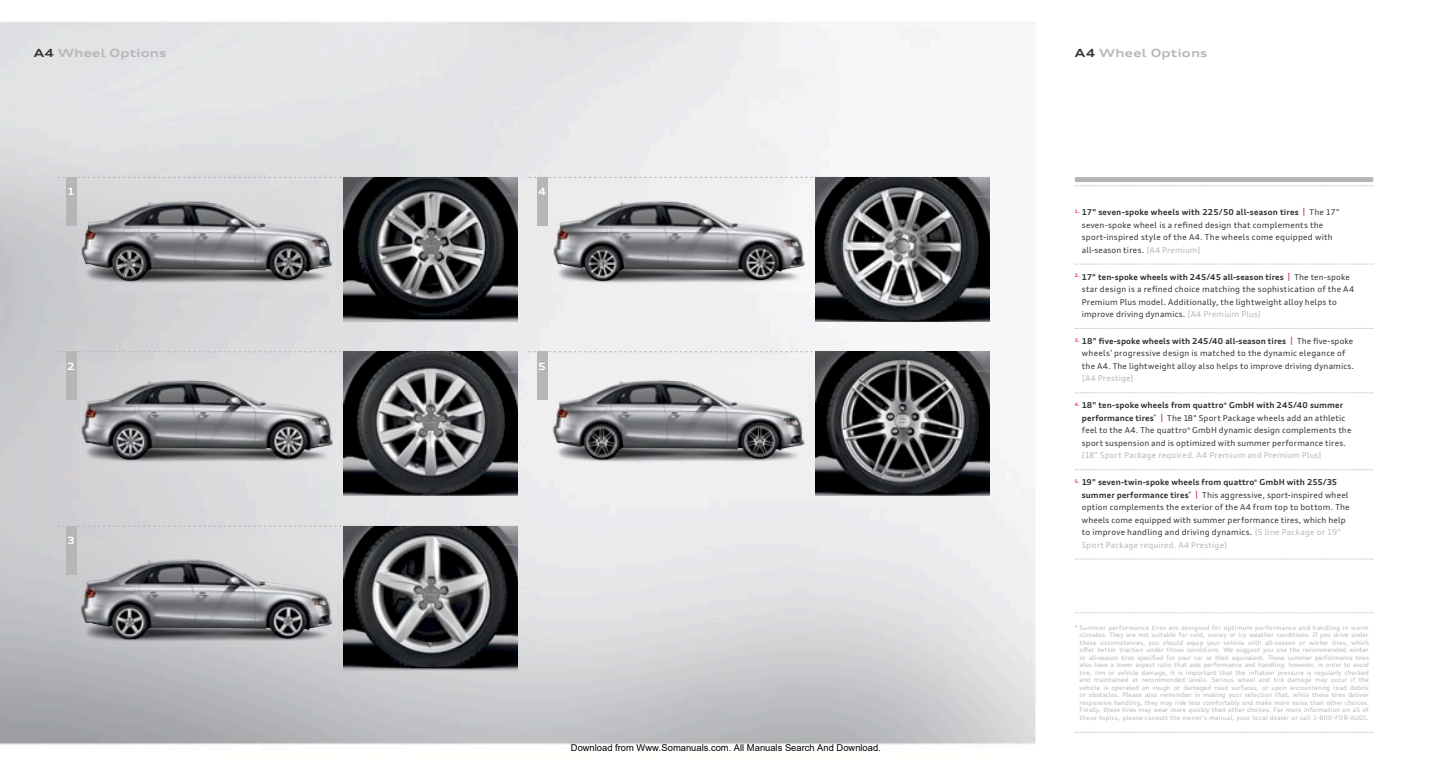
<style>
.page{position:relative;width:1452px;height:765px;background:#fff}
.page>*{position:absolute;margin:0;border:0;box-sizing:border-box;transform-origin:0 0}
.t1{font:700 expanded 11.25px "Audi Type";letter-spacing:.02em;color:#b5b6b8}
.t2{font:700 expanded 10px "Audi Type";color:#fff}
.t3{font:9.38px "Arial";color:#000}
.t4{font:8.12px/12.5px "Audi Type";letter-spacing:.025em;color:#343031}
.t5{font:8.12px "Audi Type";letter-spacing:.025em;color:#b5b6b8}
.t6{font:6.25px/7.5px "Audi Type";letter-spacing:.045em;color:#b5b6b8;text-align:justify}
.s1{color:#343031}
.s2{font-weight:700}
.s3{font-weight:700;color:#cf3448}
.s4{color:#b5b6b8}
</style>
<div class="page">
<img style="left:0;top:21px;width:1035px;height:724px">
<svg style="left:58px;top:177px;width:286px;height:1px"></svg>
<div style="left:66px;top:177px;width:10px;height:48px;background:#b5b6b8"></div>
<img style="left:344px;top:177px;width:174px;height:144px">
<img style="left:78px;top:185px;width:258px;height:108px">
<img style="left:82px;top:202px;width:250px;height:79px">
<svg style="left:58px;top:526px;width:286px;height:1px"></svg>
<div style="left:66px;top:526px;width:10px;height:48px;background:#b5b6b8"></div>
<img style="left:344px;top:526px;width:174px;height:144px">
<img style="left:79px;top:539px;width:257px;height:108px">
<img style="left:82px;top:561px;width:250px;height:78px">
<svg style="left:58px;top:352px;width:286px;height:1px"></svg>
<div style="left:66px;top:352px;width:10px;height:48px;background:#b5b6b8"></div>
<img style="left:344px;top:352px;width:174px;height:144px">
<img style="left:80px;top:363px;width:258px;height:108px">
<img style="left:82px;top:381px;width:250px;height:79px">
<svg style="left:528px;top:177px;width:287px;height:1px"></svg>
<div style="left:537px;top:177px;width:10px;height:48px;background:#b5b6b8"></div>
<div style="left:550px;top:185px;width:258px;height:108px;background:#efeff1"></div>
<img style="left:554px;top:202px;width:250px;height:79px">
<img style="left:815px;top:177px;width:174px;height:144px">
<div style="left:550px;top:363px;width:257px;height:108px;background:#f0f0f1"></div>
<img style="left:554px;top:381px;width:250px;height:79px">
<svg style="left:528px;top:352px;width:287px;height:1px"></svg>
<div style="left:537px;top:352px;width:10px;height:48px;background:#b5b6b8"></div>
<img style="left:815px;top:352px;width:174px;height:144px">
<div style="left:1074px;top:177px;width:298px;height:5px;background:#b5b6b8"></div>
<svg style="left:1075px;top:186px;width:296px;height:1px"></svg>
<svg style="left:1075px;top:264px;width:296px;height:1px"></svg>
<svg style="left:1075px;top:328px;width:296px;height:1px"></svg>
<svg style="left:1075px;top:393px;width:296px;height:1px"></svg>
<svg style="left:1075px;top:470px;width:296px;height:1px"></svg>
<svg style="left:1075px;top:559px;width:296px;height:1px"></svg>
<svg style="left:1075px;top:613px;width:296px;height:1px"></svg>
<svg style="left:1075px;top:732px;width:296px;height:1px"></svg>
<h1 class="t1" style="left:34px;top:46px;width:134px"><span class="s1">A4</span> Wheel Options</h1>
<h1 class="t1" style="left:1074px;top:46px;width:134px"><span class="s1">A4</span> Wheel Options</h1>
<p class="t2" style="left:67px;top:185px;width:10px">1</p>
<p class="t2" style="left:538px;top:185px;width:10px">4</p>
<p class="t2" style="left:67px;top:359px;width:10px">2</p>
<p class="t2" style="left:67px;top:534px;width:10px">3</p>
<p class="t2" style="left:538px;top:359px;width:10px">5</p>
<p class="t4" style="left:1081px;top:206px;width:259px;text-indent:-7px"><sup>1.</sup> <span class="s2">17" seven-spoke wheels with 225/50 all-season tires</span> <span class="s3">|</span> The 17" seven-spoke wheel is a refined design that complements the sport-inspired style of the A4. The wheels come equipped with all-season tires. <span class="s4">[A4 Premium]</span></p>
<p class="t4" style="left:1081px;top:270px;width:274px;text-indent:-7px"><sup>2.</sup> <span class="s2">17" ten-spoke wheels with 245/45 all-season tires</span> <span class="s3">|</span> The ten-spoke star design is a refined choice matching the sophistication of the A4<br>Premium Plus model. Additionally, the lightweight alloy helps to improve driving dynamics. <span class="s4">[A4 Premium Plus]</span></p>
<p class="t4" style="left:1081px;top:335px;width:274px;text-indent:-7px"><sup>3.</sup> <span class="s2">18" five-spoke wheels with 245/40 all-season tires</span> <span class="s3">|</span> The five-spoke wheels’ progressive design is matched to the dynamic elegance of the A4. The lightweight alloy also helps to improve driving dynamics.</p>
<p class="t5" style="left:1081px;top:373px;width:53px">[A4 Prestige]</p>
<p class="t4" style="left:1081px;top:399px;width:271px;text-indent:-7px"><sup>4.</sup> <span class="s2">18" ten-spoke wheels from quattro</span><sup>®</sup> <span class="s2">GmbH with 245/40 summer performance tires</span><sup>*</sup> <span class="s3">|</span> The 18" Sport Package wheels add an athletic feel to the A4. The quattro<sup>®</sup> GmbH dynamic design complements the sport suspension and is optimized with summer performance tires.</p>
<p class="t5" style="left:1081px;top:450px;width:241px">[18" Sport Package required. A4 Premium and Premium Plus]</p>
<p class="t4" style="left:1081px;top:476px;width:269px;text-indent:-7px"><sup>5.</sup> <span class="s2">19" seven-twin-spoke wheels from quattro</span><sup>®</sup> <span class="s2">GmbH with 255/35 summer performance tires</span><sup>*</sup> <span class="s3">|</span> This aggressive, sport-inspired wheel option complements the exterior of the A4 from top to bottom. The wheels come equipped with summer performance tires, which help to improve handling and driving dynamics. <span class="s4">[S line Package or 19" Sport Package required. A4 Prestige]</span></p>
<p class="t6" style="left:1079px;top:624px;width:291px;text-indent:-5px">* Summer performance tires are designed for optimum performance and handling in warm climates. They are not suitable for cold, snowy or icy weather conditions. If you drive under those circumstances, you should equip your vehicle with all-season or winter tires, which offer better traction under those conditions. We suggest you use the recommended winter or all-season tires specified for your car or their equivalent. These summer performance tires also have a lower aspect ratio that aids performance and handling: however, in order to avoid tire, rim or vehicle damage, it is important that the inflation pressure is regularly checked and maintained at recommended levels. Serious wheel and tire damage may occur if the vehicle is operated on rough or damaged road surfaces, or upon encountering road debris or obstacles. Please also remember in making your selection that, while these tires deliver responsive handling, they may ride less comfortably and make more noise than other choices.<br>Finally, these tires may wear more quickly than other choices. For more information on all of these topics, please consult the owner’s manual, your local dealer or call 1-800-FOR-AUDI.</p>
<p class="t3" style="left:571px;top:742px;width:311px">Download from Www.Somanuals.com. All Manuals Search And Download.</p>
</div>
